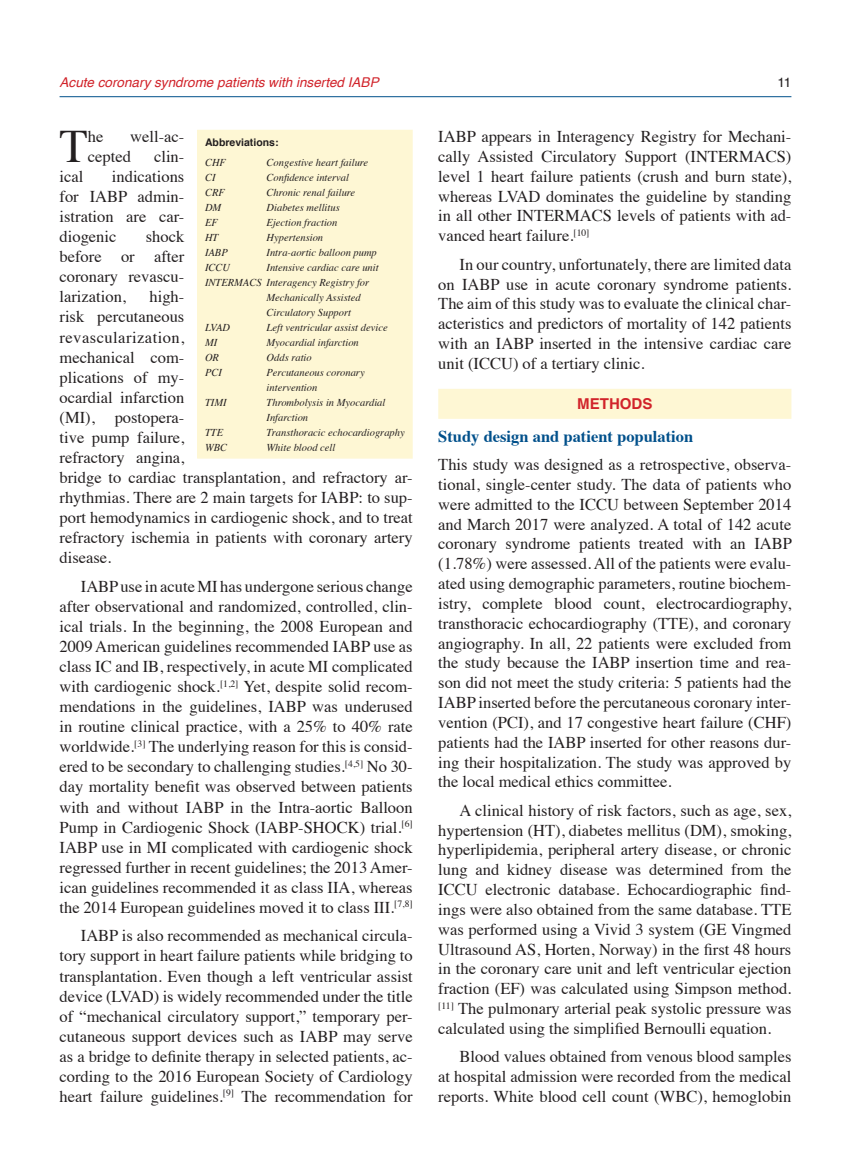
<style>
.page{position:relative;width:851px;height:1170px;background:#fff}
.page>*{position:absolute;margin:0;border:0;box-sizing:border-box;transform-origin:0 0}
._01__Yazı_Metni_TKD{font:46.5px "Times";color:#231f20}
._01__Yazı_Metni_TKD-2{font:16.5px/20.1px "Times";color:#231f20;text-align:justify}
._01__Yazı_Metni_TKD-3{font:700 16.5px "Times";color:#01508b}
._06__Yazı_Konu_Basli{font:700 15px "Helvetica";color:#d1232a}
.t1{font:italic 13.5px "Helvetica";color:#d1232a}
.t2{font:13.5px "Helvetica";color:#231f20}
.t3{font:italic 10.5px "Times";color:#231f20}
.t4{font:700 10.5px "Helvetica";color:#231f20}
</style>
<div class="page">
<div style="left:438px;top:389px;width:353px;height:30px;background:#fef7d4"></div>
<div style="left:198px;top:130px;width:214px;height:328px;background:#fef7d4"></div>
<div style="left:197px;top:130px;width:215px;height:328px;border:2px solid #fef7d4"></div>
<hr style="left:60px;top:96px;width:731px;height:1px;background:#01508b">
<p class="t1" style="left:60px;top:71px;width:320px">Acute coronary syndrome patients with inserted IABP</p>
<p class="t2" style="left:777px;top:72px;width:16px">11</p>
<p class="_01__Yazı_Metni_TKD-2" style="left:88px;top:125px;width:98px;text-indent:42px">well-ac&shy;cepted</p>
<p class="_01__Yazı_Metni_TKD" style="left:60px;top:103px;width:30px">T</p>
<p class="_01__Yazı_Metni_TKD-2" style="left:88px;top:125px;width:17px">he</p>
<p class="t4" style="left:205px;top:133px;width:75px">Abbreviations:</p>
<p class="t3" style="left:205px;top:153px;width:22px">CHF</p>
<p class="t3" style="left:266px;top:153px;width:103px">Congestive heart failure</p>
<p class="t3" style="left:205px;top:168px;width:12px">CI</p>
<p class="t3" style="left:266px;top:168px;width:84px">Confidence interval</p>
<p class="t3" style="left:205px;top:183px;width:21px">CRF</p>
<p class="t3" style="left:266px;top:183px;width:90px">Chronic renal failure</p>
<p class="t3" style="left:205px;top:198px;width:18px">DM</p>
<p class="t3" style="left:266px;top:198px;width:75px">Diabetes mellitus</p>
<p class="t3" style="left:205px;top:213px;width:14px">EF</p>
<p class="t3" style="left:266px;top:213px;width:72px">Ejection fraction</p>
<p class="t3" style="left:205px;top:228px;width:15px">HT</p>
<p class="t3" style="left:266px;top:228px;width:58px">Hypertension</p>
<p class="t3" style="left:205px;top:243px;width:24px">IABP</p>
<p class="t3" style="left:266px;top:243px;width:112px">Intra-aortic balloon pump</p>
<p class="t3" style="left:205px;top:258px;width:27px">ICCU</p>
<p class="t3" style="left:266px;top:258px;width:114px">Intensive cardiac care unit</p>
<p class="t3" style="left:205px;top:273px;width:166px">INTERMACS Interagency Registry for</p>
<p class="t3" style="left:266px;top:288px;width:95px">Mechanically Assisted</p>
<p class="t3" style="left:266px;top:303px;width:86px">Circulatory Support</p>
<p class="t3" style="left:205px;top:318px;width:27px">LVAD</p>
<p class="t3" style="left:266px;top:318px;width:123px">Left ventricular assist device</p>
<p class="t3" style="left:205px;top:333px;width:14px">MI</p>
<p class="t3" style="left:266px;top:333px;width:94px">Myocardial infarction</p>
<p class="t3" style="left:205px;top:348px;width:15px">OR</p>
<p class="t3" style="left:266px;top:348px;width:47px">Odds ratio</p>
<p class="t3" style="left:205px;top:363px;width:18px">PCI</p>
<p class="t3" style="left:266px;top:363px;width:100px">Percutaneous coronary</p>
<p class="t3" style="left:266px;top:378px;width:52px">intervention</p>
<p class="t3" style="left:205px;top:393px;width:23px">TIMI</p>
<p class="t3" style="left:266px;top:393px;width:120px">Thrombolysis in Myocardial</p>
<p class="t3" style="left:266px;top:408px;width:43px">Infarction</p>
<p class="t3" style="left:205px;top:423px;width:20px">TTE</p>
<p class="t3" style="left:266px;top:423px;width:140px">Transthoracic echocardiography</p>
<p class="t3" style="left:205px;top:438px;width:24px">WBC</p>
<p class="t3" style="left:266px;top:438px;width:70px">White blood cell</p>
<p class="_01__Yazı_Metni_TKD-2" style="left:154px;top:145px;width:32px">clin-</p>
<p class="_01__Yazı_Metni_TKD-2" style="left:60px;top:165px;width:25px">ical</p>
<p class="_01__Yazı_Metni_TKD-2" style="left:60px;top:165px;width:126px;text-indent:52px">indications for IABP admin&shy;istration are car&shy;diogenic</p>
<p class="_01__Yazı_Metni_TKD-2" style="left:60px;top:225px;width:126px;text-indent:86px">shock before or after coronary revascu&shy;larization,</p>
<p class="_01__Yazı_Metni_TKD-2" style="left:60px;top:285px;width:354px;text-align:left;text-indent:90px">high-<br>risk percutaneous<br>revascularization,<br>mechanical com-<br>plications of my-<br>ocardial infarction<br>(MI), postopera-<br>tive pump failure,<br>refractory angina,<br>bridge to cardiac transplantation, and refractory ar&shy;rhythmias. There are 2 main targets for IABP: to sup&shy;port hemodynamics in cardiogenic shock, and to treat refractory ischemia in patients with coronary artery disease.</p>
<p class="_01__Yazı_Metni_TKD-2" style="left:60px;top:574px;width:354px;text-indent:21px">IABP use in acute MI has undergone serious change after observational and randomized, controlled, clin&shy;ical trials. In the beginning, the 2008 European and 2009 American guidelines recommended IABP use as class IC and IB, respectively, in acute MI complicated with cardiogenic shock.<sup>[1,2]</sup> Yet, despite solid recom&shy;mendations in the guidelines, IABP was underused in routine clinical practice, with a 25% to 40% rate worldwide.<sup>[3]</sup> The underlying reason for this is consid&shy;ered to be secondary to challenging studies.<sup>[4,5]</sup> No 30- day mortality benefit was observed between patients with and without IABP in the Intra-aortic Balloon Pump in Cardiogenic Shock (IABP-SHOCK) trial.<sup>[6] </sup>IABP use in MI complicated with cardiogenic shock regressed further in recent guidelines; the 2013 Amer&shy;ican guidelines recommended it as class IIA, whereas the 2014 European guidelines moved it to class III.<sup>[7,8]</sup></p>
<p class="_01__Yazı_Metni_TKD-2" style="left:60px;top:924px;width:354px;text-indent:21px">IABP is also recommended as mechanical circula&shy;tory support in heart failure patients while bridging to transplantation. Even though a left ventricular assist device (LVAD) is widely recommended under the title of “mechanical circulatory support,” temporary per&shy;cutaneous support devices such as IABP may serve as a bridge to definite therapy in selected patients, ac&shy;cording to the 2016 European Society of Cardiology heart failure guidelines.<sup>[9]</sup> The recommendation for</p>
<p class="_01__Yazı_Metni_TKD-2" style="left:438px;top:125px;width:354px">IABP appears in Interagency Registry for Mechani&shy;cally Assisted Circulatory Support (INTERMACS) level 1 heart failure patients (crush and burn state), whereas LVAD dominates the guideline by standing in all other INTERMACS levels of patients with ad&shy;vanced heart failure.<sup>[10]</sup></p>
<p class="_01__Yazı_Metni_TKD-2" style="left:438px;top:253px;width:354px;text-indent:21px">In our country, unfortunately, there are limited data on IABP use in acute coronary syndrome patients.<br>The aim of this study was to evaluate the clinical char&shy;acteristics and predictors of mortality of 142 patients with an IABP inserted in the intensive cardiac care unit (ICCU) of a tertiary clinic.</p>
<p class="_06__Yazı_Konu_Basli" style="left:577px;top:391px;width:76px">METHODS</p>
<p class="_01__Yazı_Metni_TKD-3" style="left:438px;top:420px;width:256px">Study design and patient population</p>
<p class="_01__Yazı_Metni_TKD-2" style="left:438px;top:453px;width:355px">This study was designed as a retrospective, observa&shy;tional, single-center study. The data of patients who were admitted to the ICCU between September 2014 and March 2017 were analyzed. A total of 142 acute coronary syndrome patients treated with an IABP (1.78%) were assessed. All of the patients were evalu&shy;ated using demographic parameters, routine biochem&shy;istry, complete blood count, electrocardiography, transthoracic echocardiography (TTE), and coronary angiography. In all, 22 patients were excluded from the study because the IABP insertion time and rea&shy;son did not meet the study criteria: 5 patients had the IABP inserted before the percutaneous coronary inter&shy;vention (PCI), and 17 congestive heart failure (CHF) patients had the IABP inserted for other reasons dur&shy;ing their hospitalization. The study was approved by the local medical ethics committee.</p>
<p class="_01__Yazı_Metni_TKD-2" style="left:438px;top:798px;width:354px;text-indent:21px">A clinical history of risk factors, such as age, sex, hypertension (HT), diabetes mellitus (DM), smoking, hyperlipidemia, peripheral artery disease, or chronic lung and kidney disease was determined from the ICCU electronic database. Echocardiographic find&shy;ings were also obtained from the same database. TTE was performed using a Vivid 3 system (GE Vingmed Ultrasound AS, Horten, Norway) in the first 48 hours in the coronary care unit and left ventricular ejection fraction (EF) was calculated using Simpson method. <sup>[11]</sup> The pulmonary arterial peak systolic pressure was calculated using the simplified Bernoulli equation.</p>
<p class="_01__Yazı_Metni_TKD-2" style="left:438px;top:1045px;width:354px;text-indent:21px">Blood values obtained from venous blood samples at hospital admission were recorded from the medical reports. White blood cell count (WBC), hemoglobin</p>
</div>
